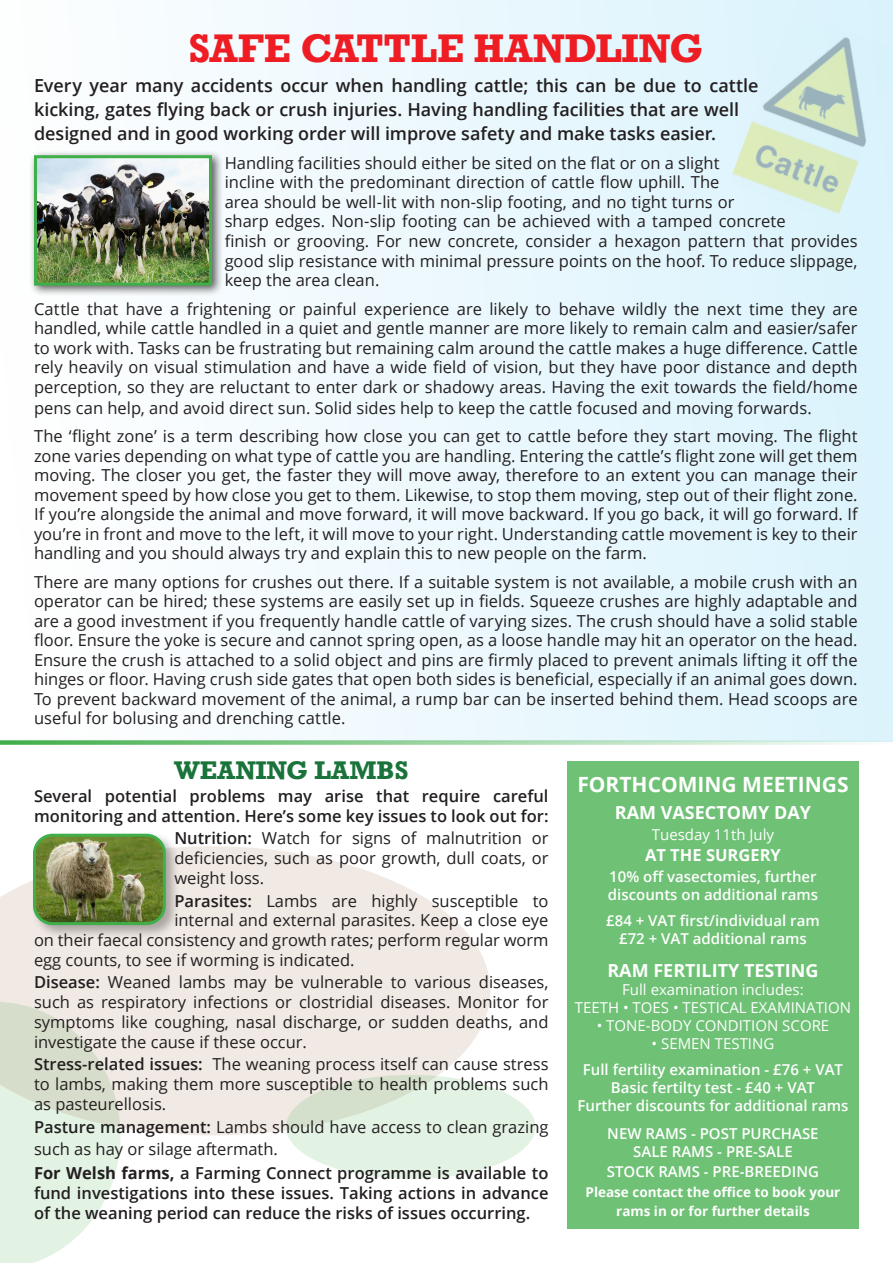
<style>
.page{position:relative;width:893px;height:1263px;background:#fff}
.page>*{position:absolute;margin:0;border:0;box-sizing:border-box;transform-origin:0 0}
.t1{font:700 37.5px "Rockwell";color:#ee1d23}
.t2{font:700 24px "Rockwell";color:#1a733a}
.t3{font:700 21px "Open Sans";color:#fff}
.t4{font:600 18px/24px "Open Sans";letter-spacing:-.005em;color:#231f20}
.t5{font:700 18px "Open Sans";color:#fff}
.t6{font:16.5px/19.5px "Open Sans";color:#231f20;text-align:justify}
.t7{font:600 16.5px/19.8px "Open Sans";color:#231f20}
.t8{font:700 16.5px "Open Sans";color:#fff}
.t9{font:600 15px/18px "Open Sans";color:#fff;text-align:center}
.t10{font:15px/18px "Open Sans";color:#fff;text-align:center}
.t11{font:700 13.5px/19.5px "Open Sans";color:#fff;text-align:center}
.s1{font-weight:600}
.s2{font-weight:700}
</style>
<div class="page">
<div style="left:567px;top:761px;width:292px;height:468px;background:#6ec175"></div>
<div style="left:0;top:0;width:893px;height:741px;background:linear-gradient(to right,#fff,#d9f1f8)"></div>
<div style="left:29px;top:150px;width:194px;height:147px;background:#231f20;opacity:.75"></div>
<img style="left:38px;top:159px;width:170px;height:123px">
<div style="left:34px;top:155px;width:178px;height:131px;border:3px solid #40ae49"></div>
<svg style="left:0;top:1135px;width:120px;height:128px"></svg>
<svg style="left:0;top:846px;width:490px;height:289px;background:#efeae4"></svg>
<div style="left:31px;top:831px;width:149px;height:109px;background:#231f20;opacity:.34"></div>
<img style="left:34px;top:835px;width:130px;height:88px">
<div style="left:33px;top:834px;width:133px;height:91px;border:3px solid #40ae49;border-radius:18px"></div>
<svg style="left:0;top:740px;width:893px;height:5px;background:#a2d8ab"></svg>
<svg style="left:286px;top:1075px;width:249px;height:104px;background:#dfeede"></svg>
<h1 class="t1" style="left:189px;top:24px;width:516px">SAFE CATTLE HANDLING</h1>
<p class="t4" style="left:34px;top:74px;width:726px">Every year many accidents occur when handling cattle; this can be due to cattle kicking, gates flying back or crush injuries. Having handling facilities that are well designed and in good working order will improve safety and make tasks easier.</p>
<p class="t6" style="left:225px;top:153px;width:634px;text-align:left">Handling facilities should either be sited on the flat or on a slight<br>incline with the predominant direction of cattle flow uphill. The<br>area should be well-lit with non-slip footing, and no tight turns or<br>sharp edges. Non-slip footing can be achieved with a tamped concrete<br>finish or grooving. For new concrete, consider a hexagon pattern that provides good slip resistance with minimal pressure points on the hoof. To reduce slippage, keep the area clean.</p>
<p class="t6" style="left:34px;top:298px;width:825px">Cattle that have a frightening or painful experience are likely to behave wildly the next time they are handled, while cattle handled in a quiet and gentle manner are more likely to remain calm and easier/safer to work with. Tasks can be frustrating but remaining calm around the cattle makes a huge difference. Cattle rely heavily on visual stimulation and have a wide field of vision, but they have poor distance and depth perception, so they are reluctant to enter dark or shadowy areas. Having the exit towards the field/home</p>
<p class="t6" style="left:34px;top:393px;width:825px;line-height:28.5px">pens can help, and avoid direct sun. Solid sides help to keep the cattle focused and moving forwards.<br>The ‘flight zone’ is a term describing how close you can get to cattle before they start moving. The flight</p>
<p class="t6" style="left:34px;top:445px;width:825px">zone varies depending on what type of cattle you are handling. Entering the cattle’s flight zone will get them moving. The closer you get, the faster they will move away, therefore to an extent you can manage their movement speed by how close you get to them. Likewise, to stop them moving, step out of their flight zone.<br>If you’re alongside the animal and move forward, it will move backward. If you go back, it will go forward. If you’re in front and move to the left, it will move to your right. Understanding cattle movement is key to their handling and you should always try and explain this to new people on the farm.</p>
<p class="t6" style="left:34px;top:571px;width:825px">There are many options for crushes out there. If a suitable system is not available, a mobile crush with an operator can be hired; these systems are easily set up in fields. Squeeze crushes are highly adaptable and are a good investment if you frequently handle cattle of varying sizes. The crush should have a solid stable floor. Ensure the yoke is secure and cannot spring open, as a loose handle may hit an operator on the head.<br>Ensure the crush is attached to a solid object and pins are firmly placed to prevent animals lifting it off the hinges or floor. Having crush side gates that open both sides is beneficial, especially if an animal goes down.<br>To prevent backward movement of the animal, a rump bar can be inserted behind them. Head scoops are useful for bolusing and drenching cattle.</p>
<h2 class="t2" style="left:174px;top:755px;width:236px">WEANING LAMBS</h2>
<p class="t7" style="left:34px;top:786px;width:516px">Several potential problems may arise that require careful monitoring and attention. Here’s some key issues to look out for:</p>
<p class="t6" style="left:174px;top:828px;width:376px"><span class="s1">Nutrition:</span> Watch for signs of malnutrition or deficiencies, such as poor growth, dull coats, or weight loss.</p>
<p class="t6" style="left:174px;top:890px;width:376px"><span class="s1">Parasites:</span> Lambs are highly susceptible to</p>
<p class="t6" style="left:174px;top:910px;width:376px">internal and external parasites. Keep a close eye</p>
<p class="t6" style="left:34px;top:930px;width:516px">on their faecal consistency and growth rates; perform regular worm</p>
<p class="t6" style="left:34px;top:950px;width:322px">egg counts, to see if worming is indicated.</p>
<p class="t6" style="left:34px;top:972px;width:516px"><span class="s1">Disease:</span> Weaned lambs may be vulnerable to various diseases, such as respiratory infections or clostridial diseases. Monitor for symptoms like coughing, nasal discharge, or sudden deaths, and investigate the cause if these occur.</p>
<p class="t6" style="left:34px;top:1054px;width:516px"><span class="s1">Stress-related issues:</span> The weaning process itself can cause stress to lambs, making them more susceptible to health problems such as pasteurellosis.</p>
<p class="t6" style="left:34px;top:1115px;width:516px;line-height:22.5px"><span class="s1">Pasture management:</span> Lambs should have access to clean grazing such as hay or silage aftermath.</p>
<p class="t7" style="left:34px;top:1163px;width:516px;text-align:justify"><span class="s2">For Welsh farms,</span> a Farming Connect programme is available to fund investigations into these issues. Taking actions in advance of the weaning period can reduce the risks of issues occurring.</p>
<p class="t3" style="left:577px;top:770px;width:273px">FORTHCOMING MEETINGS</p>
<p class="t5" style="left:615px;top:800px;width:198px">RAM VASECTOMY DAY</p>
<p class="t10" style="left:652px;top:825px;width:124px">Tuesday 11th July</p>
<p class="t8" style="left:645px;top:844px;width:137px">AT THE SURGERY</p>
<p class="t9" style="left:608px;top:867px;width:212px;text-align:left">10% off vasectomies, further discounts on additional rams</p>
<p class="t9" style="left:606px;top:911px;width:215px">£84 + VAT first/individual ram £72 + VAT additional rams</p>
<p class="t5" style="left:607px;top:958px;width:213px">RAM FERTILITY TESTING</p>
<p class="t10" style="left:575px;top:980px;width:278px">Full examination includes:<br>TEETH • TOES • TESTICAL EXAMINATION</p>
<p class="t10" style="left:597px;top:1016px;width:234px">• TONE-BODY CONDITION SCORE</p>
<p class="t10" style="left:652px;top:1034px;width:124px">• SEMEN TESTING</p>
<p class="t9" style="left:577px;top:1060px;width:272px">Full fertility examination - £76 + VAT<br>Basic fertilty test - £40 + VAT<br>Further discounts for additional rams</p>
<p class="t9" style="left:607px;top:1125px;width:213px">NEW RAMS - POST PURCHASE<br>SALE RAMS - PRE-SALE</p>
<p class="t9" style="left:607px;top:1162px;width:214px">STOCK RAMS - PRE-BREEDING</p>
<p class="t11" style="left:585px;top:1182px;width:256px">Please contact the office to book your rams in or for further details</p>
</div>
